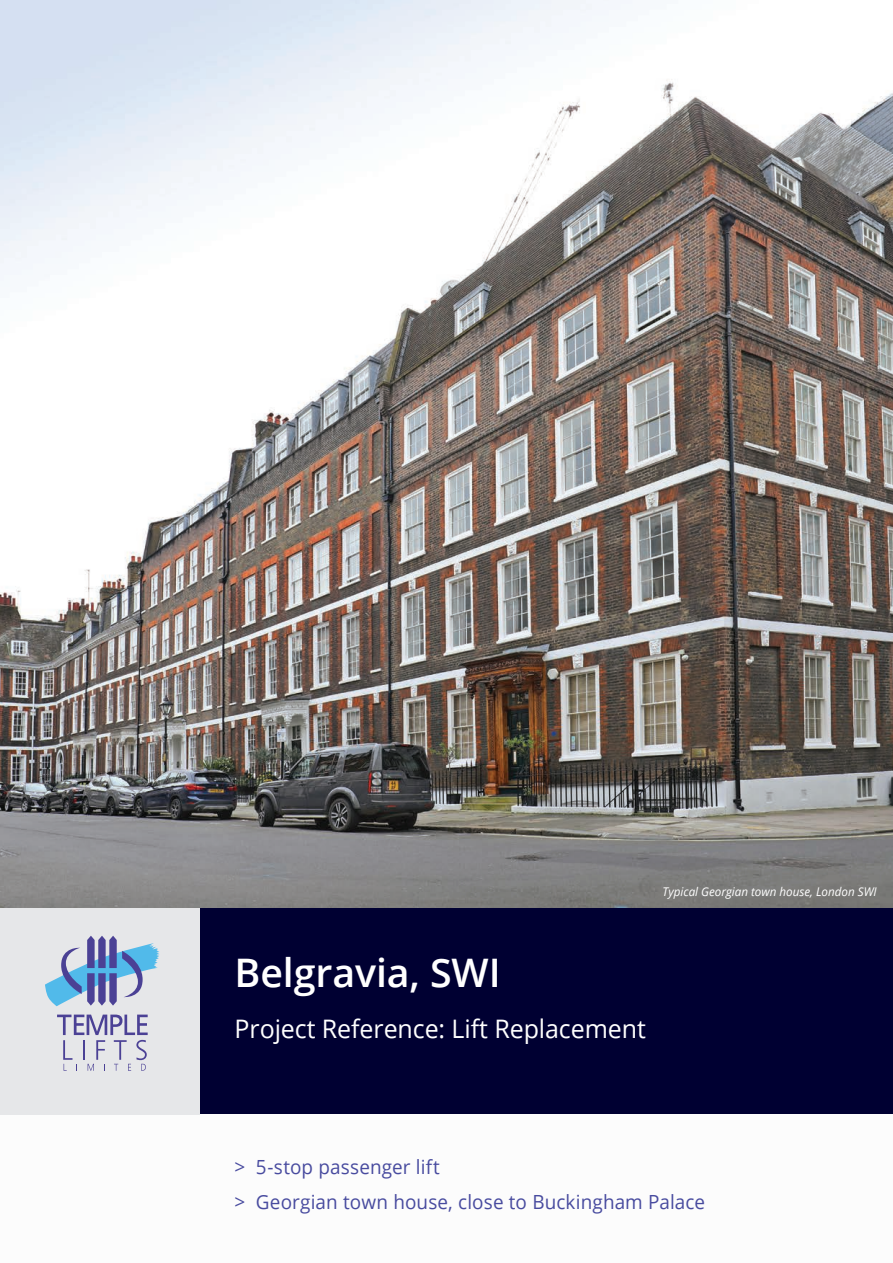
<style>
.page{position:relative;width:893px;height:1263px;background:#fff}
.page>*{position:absolute;margin:0;border:0;box-sizing:border-box;transform-origin:0 0}
.t1{font:600 39.3px "Open Sans";letter-spacing:-.005em;color:#fff}
.t2{font:25.5px "Open Sans";letter-spacing:-.005em;color:#fff}
.t3{font:19.5px/35.2px "Open Sans";letter-spacing:.005em;color:#484b9f}
.t4{font:italic 12px "Open Sans";color:#fff}
</style>
<div class="page">
<img style="left:0;top:0;width:893px;height:909px">
<div style="left:200px;top:909px;width:693px;height:205px;background:#000032"></div>
<div style="left:0;top:909px;width:200px;height:206px;background:#e6e7e9"></div>
<svg style="left:45px;top:936px;width:115px;height:70px"></svg>
<svg style="left:57px;top:1014px;width:91px;height:57px"></svg>
<p class="t4" style="left:663px;top:884px;width:216px">Typical Georgian town house, London SWI</p>
<h1 class="t1" style="left:235px;top:946px;width:268px">Belgravia, SWI</h1>
<h2 class="t2" style="left:235px;top:1011px;width:413px">Project Reference: Lift Replacement</h2>
<p class="t3" style="left:235px;top:1148px;width:472px">&gt; 5-stop passenger lift<br>&gt; Georgian town house, close to Buckingham Palace</p>
</div>
